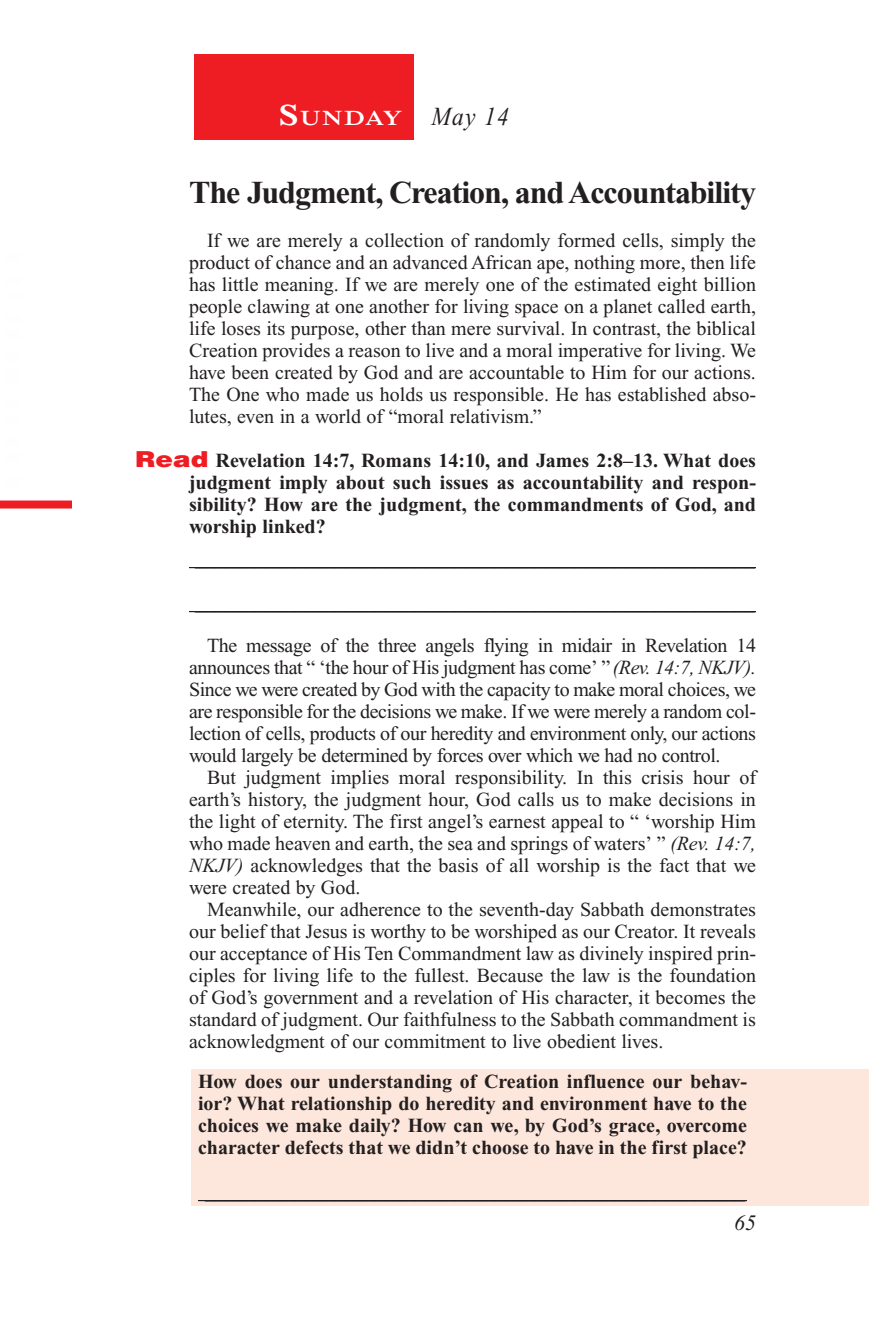
<style>
.page{position:relative;width:891px;height:1332px;background:#fff}
.page>*{position:absolute;margin:0;border:0;box-sizing:border-box;transform-origin:0 0}
.t1{font:700 32px "Times New Roman PS Std";letter-spacing:-.03em;color:#231f20}
.Lesson_Dates{font:italic 26px "Times New Roman PS Std";color:#231f20;scale:.9 1}
.t2{font:italic 22px "Times New Roman PS Std";color:#231f20}
.Daily_Header{font:600 21px "Times NRMT Std";letter-spacing:.045em;color:#fff;scale:1.1 1}
.t3{font:20px/22px "Times New Roman PS Std";color:#231f20;text-align:justify}
.t4{font:700 20px/22px "Times New Roman PS Std";color:#231f20;text-align:justify}
.t5{font:20px/42px "Times New Roman PS Std";letter-spacing:-.02em;color:#231f20;text-align:right}
.s1{font-size:30px}
.s2{font-family:"Helvetica LT Std";font-weight:900;font-size:22px;color:#ee1d23}
.s3{font-style:italic}
</style>
<div class="page">
<div style="left:194px;top:54px;width:220px;height:86px;background:#ee1d23"></div>
<div style="left:0;top:501px;width:72px;height:8px;background:#ee1d23"></div>
<div style="left:191px;top:1069px;width:677px;height:137px;background:#fde7dc"></div>
<hr style="left:189px;top:567px;width:567px;height:1px;background:#231f20">
<hr style="left:189px;top:611px;width:567px;height:1px;background:#231f20">
<hr style="left:198px;top:1200px;width:549px;height:1px;background:#231f20">
<p class="Daily_Header" style="left:279px;top:106px;width:114px"><span class="s1">S</span>UNDAY</p>
<p class="Lesson_Dates" style="left:432px;top:102px;width:87px">May 14</p>
<h1 class="t1" style="left:189px;top:174px;width:569px">The Judgment, Creation, and Accountability</h1>
<p class="t3" style="left:189px;top:229px;width:569px;text-indent:18px">If we are merely a collection of randomly formed cells, simply the product of chance and an advanced African ape, nothing more, then life has little meaning. If we are merely one of the estimated eight billion people clawing at one another for living space on a planet called earth, life loses its purpose, other than mere survival. In contrast, the biblical Creation provides a reason to live and a moral imperative for living. We have been created by God and are accountable to Him for our actions.<br>The One who made us holds us responsible. He has established abso&shy;lutes, even in a world of “moral relativism.”</p>
<p class="t4" style="left:189px;top:449px;width:569px;text-indent:-54px"><span class="s2">Read</span> Revelation 14:7, Romans 14:10, and James 2:8–13. What does judgment imply about such issues as accountability and respon&shy;sibility? How are the judgment, the commandments of God, and worship linked?</p>
<p class="t3" style="left:195px;top:548px;width:561px">________________________________________________________</p>
<p class="t5" style="left:195px;top:582px;width:563px">________________________________________________________<br>The message of the three angels flying in midair in Revelation 14</p>
<p class="t3" style="left:189px;top:656px;width:569px">announces that “ ‘the hour of His judgment has come’ ” <span class="s3">(Rev. 14:7, NKJV).<br></span>Since we were created by God with the capacity to make moral choices, we are responsible for the decisions we make. If we were merely a random col&shy;lection of cells, products of our heredity and environment only, our actions would largely be determined by forces over which we had no control.</p>
<p class="t3" style="left:189px;top:766px;width:568px;text-align:left;text-indent:18px">But judgment implies moral responsibility. In this crisis hour of earth’s history, the judgment hour, God calls us to make decisions in the light of eternity. The first angel’s earnest appeal to “ ‘worship Him who made heaven and earth, the sea and springs of waters’ ” <span class="s3">(Rev. 14:7, NKJV)</span> acknowledges that the basis of all worship is the fact that we were created by God.</p>
<p class="t3" style="left:189px;top:898px;width:569px;text-indent:18px">Meanwhile, our adherence to the seventh-day Sabbath demonstrates our belief that Jesus is worthy to be worshiped as our Creator. It reveals our acceptance of His Ten Commandment law as divinely inspired prin&shy;ciples for living life to the fullest. Because the law is the foundation of God’s government and a revelation of His character, it becomes the standard of judgment. Our faithfulness to the Sabbath commandment is acknowledgment of our commitment to live obedient lives.</p>
<p class="t4" style="left:198px;top:1070px;width:551px">How does our understanding of Creation influence our behav&shy;ior? What relationship do heredity and environment have to the choices we make daily? How can we, by God’s grace, overcome character defects that we didn’t choose to have in the first place?</p>
<p class="t3" style="left:205px;top:1181px;width:541px">______________________________________________________</p>
<p class="t2" style="left:734px;top:1211px;width:23px">65</p>
</div>
